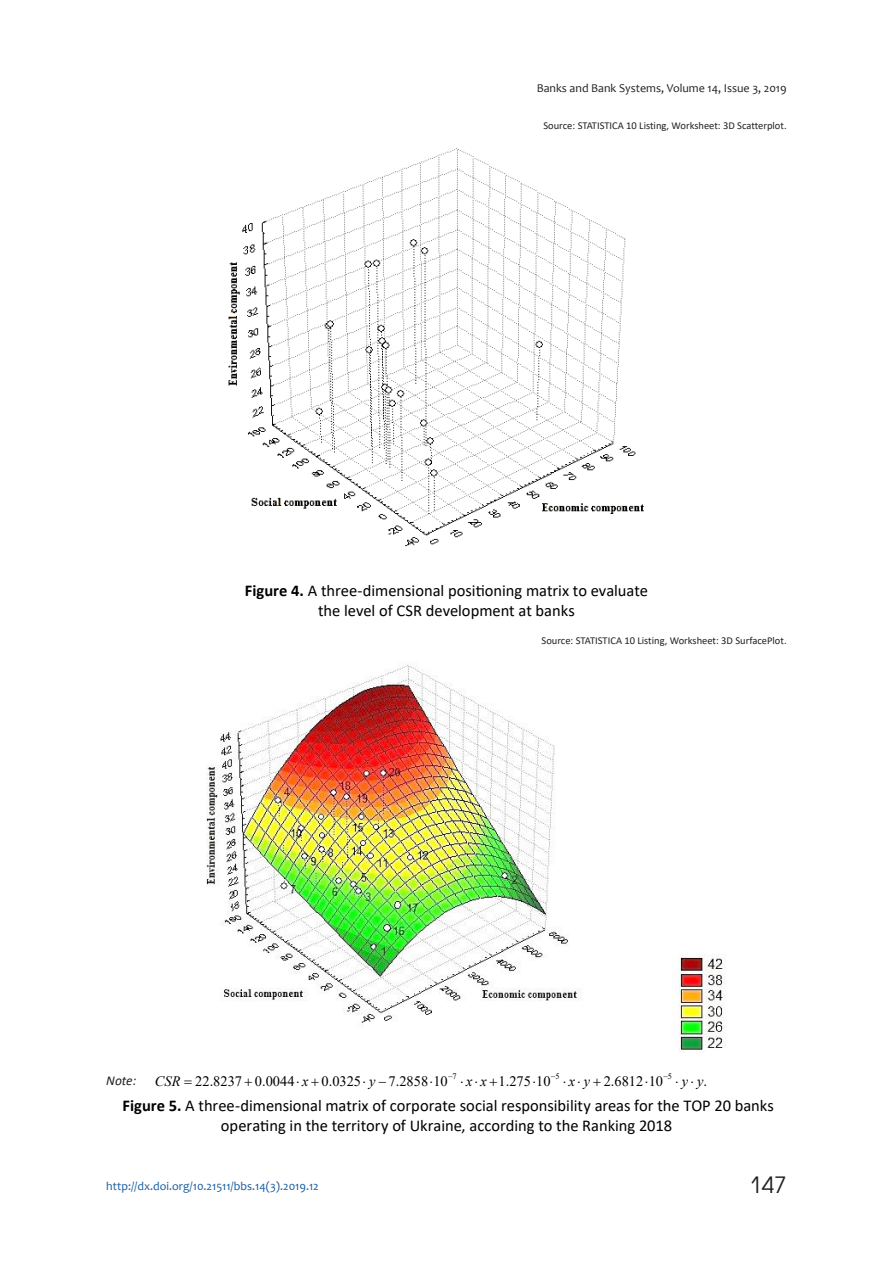
<style>
.page{position:relative;width:893px;height:1263px;background:#fff}
.page>*{position:absolute;margin:0;border:0;box-sizing:border-box;transform-origin:0 0}
.t1{font:22.5px "Avant Garde Gothic C";color:#231f20}
.t2{font:16.5px/19.8px "Calibri";letter-spacing:-.005em;color:#000;text-align:center}
.t3{font:14.4px "Times New Roman";color:#000}
.t4{font:italic 14.4px "Times New Roman";color:#000}
.t5{font:italic 13.5px "Calibri";color:#231f20}
.t6{font:12px "Candara";color:#175d9e}
.t7{font:12px "Candara";color:#231f20}
.t8{font:10.5px "Calibri";color:#231f20}
.t9{font:8.4px "Times New Roman";color:#000}
.s1{font-weight:700}
.s2{font-style:italic}
.s3{font-style:normal}
</style>
<div class="page">
<img style="left:228px;top:148px;width:416px;height:399px">
<img style="left:206px;top:664px;width:519px;height:386px">
<p class="t7" style="left:537px;top:83px;width:251px">Banks and Bank Systems, Volume 14, Issue 3, 2019</p>
<p class="t8" style="left:543px;top:122px;width:245px">Source: STATISTICA 10 Listing, Worksheet: 3D Scatterplot.</p>
<p class="t2" style="left:245px;top:581px;width:405px"><span class="s1">Figure 4.</span> A three-dimensional positioning matrix to evaluate the level of CSR development at banks</p>
<p class="t8" style="left:542px;top:637px;width:247px">Source: STATISTICA 10 Listing, Worksheet: 3D SurfacePlot.</p>
<p class="t5" style="left:106px;top:1076px;width:32px">Note:</p>
<p class="t9" style="left:448px;top:1073px;width:10px">−7</p>
<p class="t9" style="left:551px;top:1073px;width:10px">−5</p>
<p class="t9" style="left:663px;top:1073px;width:10px">−5</p>
<p class="t4" style="left:155px;top:1076px;width:27px">CSR</p>
<p class="t3" style="left:195px;top:1075px;width:115px">22.8237 0.0044⋅ <span class="s2">x</span></p>
<p class="t4" style="left:369px;top:1076px;width:8px">y</p>
<p class="t4" style="left:466px;top:1076px;width:22px">x x</p>
<p class="t4" style="left:569px;top:1076px;width:23px">x y</p>
<p class="t4" style="left:682px;top:1076px;width:27px">y y<span class="s3">.</span></p>
<p class="t3" style="left:322px;top:1075px;width:128px">0.0325⋅ − 7.2858 10</p>
<p class="t3" style="left:499px;top:1075px;width:53px">1.275 10</p>
<p class="t3" style="left:604px;top:1075px;width:61px">2.6812 10</p>
<p class="t2" style="left:123px;top:1097px;width:653px"><span class="s1">Figure 5.</span> A three-dimensional matrix of corporate social responsibility areas for the TOP 20 banks operating in the territory of Ukraine, according to the Ranking 2018</p>
<p class="t6" style="left:106px;top:1181px;width:214px">http://dx.doi.org/10.21511/bbs.14(3).2019.12</p>
<h1 class="t1" style="left:749px;top:1172px;width:39px">147</h1>
</div>
